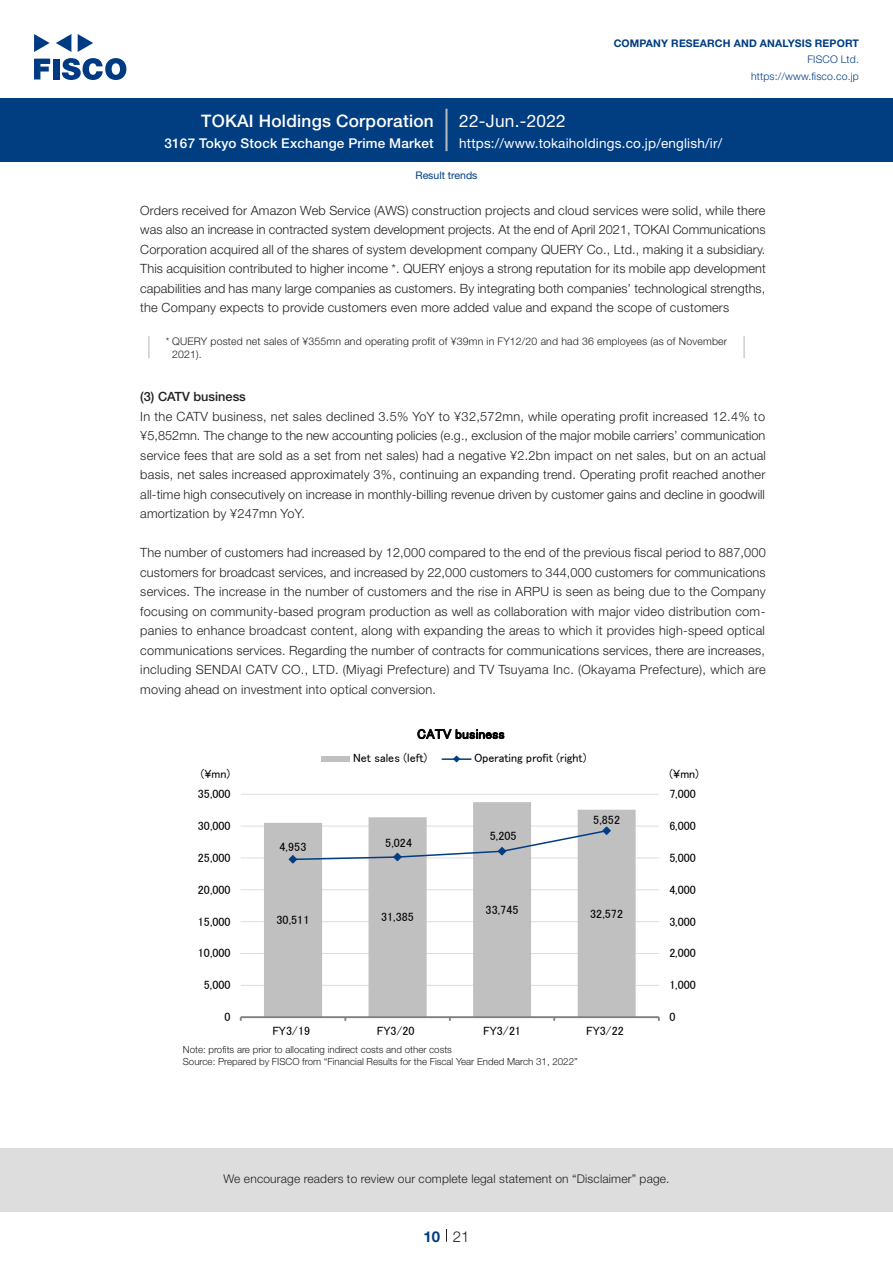
<style>
.page{position:relative;width:893px;height:1263px;background:#fff}
.page>*{position:absolute;margin:0;border:0;box-sizing:border-box;transform-origin:0 0}
.t1{font:500 17.25px "Helvetica Neue LT Std";letter-spacing:.015em;color:#fff}
.t2{font:17.25px "Helvetica Neue LT Std";letter-spacing:.015em;color:#fff}
.t3{font:300 15px "Helvetica Neue LT Std";color:#231f20}
.t4{font:700 15px "Helvetica Neue LT Std";color:#003d81}
.t5{font:13.5px "Helvetica Neue LT Std";letter-spacing:.015em;color:#fff}
.t6{font:500 13.5px "Helvetica Neue LT Std";letter-spacing:.015em;color:#fff}
.t7{font:13.5px "MS P Gothic";letter-spacing:.01em;color:#000}
.t8{font:300 12.75px/19.5px "Helvetica Neue LT Std";letter-spacing:.02em;color:#231f20;text-align:justify}
.t9{font:500 12.75px "Helvetica Neue LT Std";color:#231f20}
.t10{font:12px "MS P Gothic";color:#000}
.t11{font:300 12px "Helvetica Neue LT Std";letter-spacing:.015em;color:#231f20}
.t12{font:300 10.5px/13.5px "Helvetica Neue LT Std";letter-spacing:.015em;color:#231f20}
.t13{font:700 10.5px "Helvetica Neue LT Std";letter-spacing:.015em;color:#003d81}
.t14{font:300 10.5px/16.5px "Helvetica Neue LT Std";letter-spacing:.015em;color:#003d81;text-align:right}
.t15{font:10.5px "Helvetica Neue LT Std";color:#003d81}
.t16{font:300 9.75px/12px "Helvetica Neue LT Std";color:#231f20}
</style>
<div class="page">
<div style="left:0;top:1148px;width:893px;height:64px;background:#ddd"></div>
<svg style="left:34px;top:59px;width:16px;height:20px"></svg>
<div style="left:53px;top:59px;width:6px;height:20px;background:#003a83"></div>
<svg style="left:62px;top:58px;width:64px;height:22px"></svg>
<svg style="left:34px;top:34px;width:16px;height:18px"></svg>
<svg style="left:78px;top:34px;width:15px;height:18px"></svg>
<svg style="left:56px;top:34px;width:15px;height:18px"></svg>
<div style="left:0;top:98px;width:893px;height:64px;background:#003d81"></div>
<hr style="left:445px;top:109px;width:3px;height:42px;background:#b5b5b6">
<svg style="left:446px;top:1229px;width:1px;height:13px"></svg>
<hr style="left:148px;top:336px;width:2px;height:22px;background:#d3d3d3">
<hr style="left:743px;top:336px;width:2px;height:22px;background:#d3d3d3">
<hr style="left:241px;top:985px;width:418px;height:1px;background:#ddd">
<hr style="left:241px;top:953px;width:418px;height:1px;background:#ddd">
<hr style="left:241px;top:921px;width:418px;height:1px;background:#ddd">
<hr style="left:241px;top:889px;width:418px;height:1px;background:#ddd">
<hr style="left:241px;top:857px;width:418px;height:1px;background:#ddd">
<hr style="left:241px;top:826px;width:418px;height:1px;background:#ddd">
<hr style="left:241px;top:794px;width:418px;height:1px;background:#ddd">
<svg style="left:264px;top:802px;width:372px;height:214px;fill:#c0c0c0"></svg>
<hr style="left:241px;top:1016px;width:418px;height:2px;background:#808080">
<svg style="left:288px;top:826px;width:323px;height:38px"></svg>
<div style="left:321px;top:756px;width:29px;height:6px;background:#c0c0c0"></div>
<hr style="left:442px;top:758px;width:29px;height:2px;background:#003d81">
<svg style="left:453px;top:755px;width:7px;height:8px"></svg>
<h1 class="t1" style="left:201px;top:110px;width:234px">TOKAI Holdings Corporation</h1>
<p class="t6" style="left:165px;top:135px;width:271px">3167 Tokyo Stock Exchange Prime Market</p>
<h1 class="t2" style="left:459px;top:110px;width:108px">22-Jun.-2022</h1>
<p class="t13" style="left:614px;top:37px;width:247px">COMPANY RESEARCH AND ANALYSIS REPORT</p>
<p class="t14" style="left:751px;top:51px;width:109px">FISCO Ltd. https://www.fisco.co j p.</p>
<p class="t5" style="left:459px;top:135px;width:264px">https://www.tokaiholdings.co j p. /english /i r/</p>
<p class="t15" style="left:415px;top:169px;width:64px">Result trends</p>
<p class="t8" style="left:140px;top:200px;width:627px">Orders received for Amazon Web Service (AWS) construction projects and cloud services were solid, while there was also an increase in contracted system development projects. At the end of April 2021, TOKAI Communications Corporation acquired all of the shares of system development company QUERY Co., Ltd., making ait subsidiary.<br>This acquisition contributed to higher income *. QUERY enjoys a strong reputation for its mobile app development capabilities and has many large companies as customers. By integrating both companies’ technological strengths, the Company expects to provide customers even more added value and expand the scope of customers</p>
<p class="t12" style="left:172px;top:334px;width:556px;text-indent:-6px">* QUERY posted net sales of ¥355mn and operating profit of ¥39mn in FY12/20 and had 36 employees (as of November<br>2021 .(</p>
<p class="t9" style="left:140px;top:389px;width:107px">3( ) CATV business</p>
<p class="t8" style="left:140px;top:406px;width:627px">In the CATV business, net sales declined 3.5% YoY to ¥32,572mn, while operating profit increased 12.4% to ¥5,852mn. The change to the new accounting policies g.e( ., exclusion of the major mobile carriers’ communication service fees that are sold as a set from net sales) had a negative ¥2.2bn impact on net sales, but on an actual basis, net sales increased approximately 3%, continuing an expanding trend. Operating profit reached another all-time high consecutively on increase in monthly-billing revenue driven by customer gains and decline in goodwill amortization by ¥247mn YoY.</p>
<p class="t8" style="left:140px;top:543px;width:627px">The number of customers had increased by 12,000 compared to the end of the previous fiscal period to 887,000 customers for broadcast services, and increased by 22,000 customers to 344,000 customers for communications services. The increase in the number of customers and the rise in ARPU is seen as being due to the Company</p>
<p class="t8" style="left:140px;top:621px;width:626px">panies to enhance broadcast content, along with expanding the areas to which it provides high-speed optical</p>
<p class="t8" style="left:140px;top:601px;width:627px">focusing on community-based program production as well as collaboration with major video distribution com-</p>
<p class="t8" style="left:140px;top:640px;width:627px">communications services. Regarding the number of contracts for communications services, there are increases, including SENDAI CATV CO., LTD. (Miyagi Prefecture) and TV Tsuyama Inc. (Okayama Prefecture ,) which are moving ahead on investment into optical conversion.</p>
<p class="t10" style="left:201px;top:767px;width:31px">¥( mn)</p>
<p class="t10" style="left:198px;top:788px;width:34px">35,000</p>
<p class="t10" style="left:198px;top:820px;width:34px">30,000</p>
<p class="t10" style="left:198px;top:851px;width:34px">25,000</p>
<p class="t10" style="left:198px;top:883px;width:34px">20,000</p>
<p class="t10" style="left:198px;top:915px;width:34px">15,000</p>
<p class="t10" style="left:198px;top:947px;width:34px">10,000</p>
<p class="t10" style="left:204px;top:979px;width:28px">5,000</p>
<p class="t10" style="left:224px;top:1011px;width:8px">0</p>
<p class="t10" style="left:280px;top:841px;width:28px">4,953</p>
<p class="t10" style="left:276px;top:914px;width:34px">30,511</p>
<p class="t10" style="left:272px;top:1024px;width:39px">FY3/19</p>
<p class="t7" style="left:417px;top:727px;width:89px">CATV business</p>
<p class="t10" style="left:474px;top:752px;width:114px">Operating profit (right(</p>
<p class="t10" style="left:353px;top:752px;width:76px">Net sales (left)</p>
<p class="t10" style="left:385px;top:836px;width:28px">5,024</p>
<p class="t10" style="left:381px;top:911px;width:34px">31,385</p>
<p class="t10" style="left:377px;top:1024px;width:39px">FY3/20</p>
<p class="t10" style="left:490px;top:829px;width:28px">5,205</p>
<p class="t10" style="left:486px;top:904px;width:34px">33,745</p>
<p class="t10" style="left:483px;top:1024px;width:39px">FY3/21</p>
<p class="t10" style="left:593px;top:814px;width:28px">5,852</p>
<p class="t10" style="left:590px;top:907px;width:34px">32,572</p>
<p class="t10" style="left:586px;top:1024px;width:39px">FY3/22</p>
<p class="t16" style="left:183px;top:1043px;width:396px">Note: profits are prior to allocating indirect costs and other costs<br>Source: Prepared by FISCO from “Financial Results for the Fiscal Year Ended March 31, 2022“</p>
<p class="t10" style="left:670px;top:767px;width:31px">(¥mn(</p>
<p class="t10" style="left:669px;top:788px;width:28px">7,000</p>
<p class="t10" style="left:669px;top:820px;width:28px">6,000</p>
<p class="t10" style="left:669px;top:851px;width:28px">5,000</p>
<p class="t10" style="left:669px;top:883px;width:28px">4,000</p>
<p class="t10" style="left:669px;top:915px;width:28px">3,000</p>
<p class="t10" style="left:669px;top:947px;width:28px">2,000</p>
<p class="t10" style="left:669px;top:979px;width:28px">1,000</p>
<p class="t10" style="left:669px;top:1011px;width:8px">0</p>
<p class="t11" style="left:223px;top:1171px;width:448px">We encourage readers to review our complete legal statement on “Disclaimer” page.</p>
<p class="t4" style="left:423px;top:1227px;width:18px">10</p>
<p class="t3" style="left:453px;top:1227px;width:18px">21</p>
</div>
